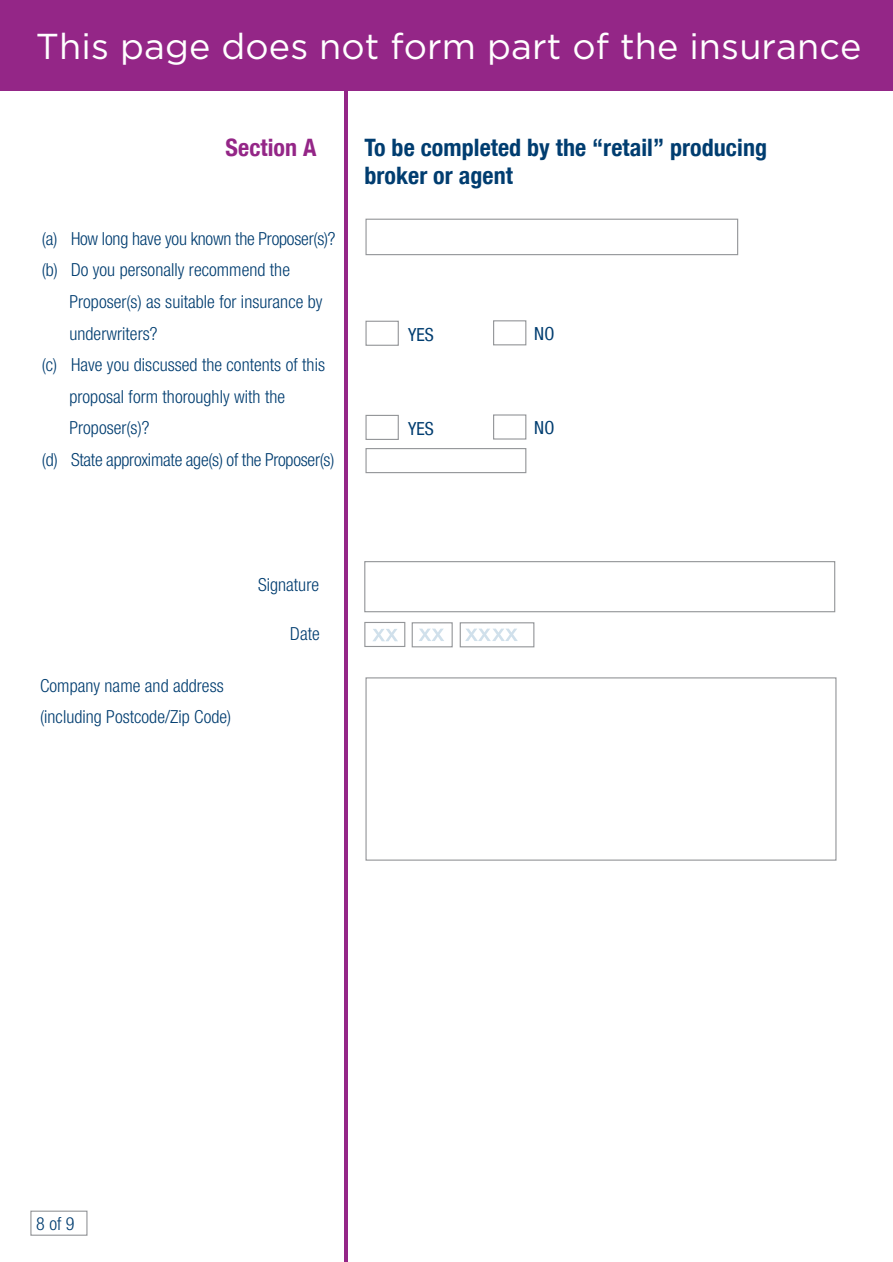
<style>
.page{position:relative;width:893px;height:1262px;background:#fff}
.page>*{position:absolute;margin:0;border:0;box-sizing:border-box;transform-origin:0 0}
.t1{font:36px "Gotham";letter-spacing:.005em;color:#fff}
.t2{font:700 condensed 24px/28.5px "Helvetica Neue LT Com";letter-spacing:.005em;color:#003d70}
.t3{font:700 condensed 24px "Helvetica Neue LT Com";letter-spacing:.005em;color:#942687}
.t4{font:300 condensed 18px/31.5px "Helvetica Neue LT Com";letter-spacing:.005em;color:#003d70}
.t5{font:300 condensed 18px "Helvetica Neue LT Com";letter-spacing:-.015em;color:#003d70}
.t6{font:condensed 18px "Helvetica Neue LT Com";letter-spacing:.005em;color:#003d70}
</style>
<div class="page">
<div style="left:30px;top:1210px;width:57px;height:25px;border:1px solid #939598"></div>
<div style="left:0;top:0;width:892px;height:90px;background:#942687"></div>
<div style="left:365px;top:321px;width:34px;height:25px;border:1px solid #939598"></div>
<div style="left:493px;top:320px;width:33px;height:25px;border:1px solid #939598"></div>
<div style="left:365px;top:219px;width:373px;height:36px;border:1px solid #939598"></div>
<div style="left:365px;top:415px;width:34px;height:25px;border:1px solid #939598"></div>
<div style="left:493px;top:414px;width:33px;height:25px;border:1px solid #939598"></div>
<div style="left:364px;top:561px;width:471px;height:51px;border:1px solid #939598"></div>
<div style="left:364px;top:622px;width:41px;height:25px;border:1px solid #939598"></div>
<div style="left:411px;top:622px;width:41px;height:25px;border:1px solid #939598"></div>
<div style="left:459px;top:622px;width:75px;height:25px;border:1px solid #939598"></div>
<svg style="left:373px;top:629px;width:25px;height:12px"></svg>
<svg style="left:419px;top:628px;width:25px;height:13px"></svg>
<svg style="left:465px;top:628px;width:53px;height:13px"></svg>
<div style="left:365px;top:677px;width:471px;height:183px;border:1px solid #939598"></div>
<div style="left:365px;top:448px;width:161px;height:25px;border:1px solid #939598"></div>
<hr style="left:344px;top:0;width:4px;height:1262px;background:#942687">
<h1 class="t1" style="left:36px;top:26px;width:827px">This page does not form part of the insurance</h1>
<h2 class="t3" style="left:225px;top:133px;width:92px">Section A</h2>
<h2 class="t2" style="left:364px;top:133px;width:404px">To be completed by the “retail” producing broker or agent</h2>
<p class="t4" style="left:42px;top:223px;width:295px">(a) How long have you known the Proposer(s)? (b) Do you personally recommend the</p>
<p class="t4" style="left:69px;top:286px;width:254px">Proposer(s) as suitable for insurance by</p>
<p class="t4" style="left:69px;top:317px;width:89px">underwriters?</p>
<p class="t4" style="left:42px;top:349px;width:285px">(c) Have you discussed the contents of this</p>
<p class="t4" style="left:69px;top:380px;width:217px">proposal form thoroughly with the</p>
<p class="t4" style="left:69px;top:412px;width:81px">Proposer(s)?</p>
<p class="t5" style="left:42px;top:449px;width:294px">(d) State approximate age(s) of the Proposer(s)</p>
<p class="t4" style="left:40px;top:669px;width:192px">Company name and address (including Postcode/Zip Code)</p>
<p class="t4" style="left:258px;top:569px;width:63px">Signature</p>
<p class="t4" style="left:290px;top:618px;width:31px">Date</p>
<p class="t6" style="left:408px;top:324px;width:27px">YES</p>
<p class="t6" style="left:534px;top:323px;width:22px">NO</p>
<p class="t6" style="left:408px;top:418px;width:27px">YES</p>
<p class="t6" style="left:534px;top:417px;width:22px">NO</p>
<p class="t4" style="left:36px;top:1208px;width:40px">8 of 9</p>
</div>
